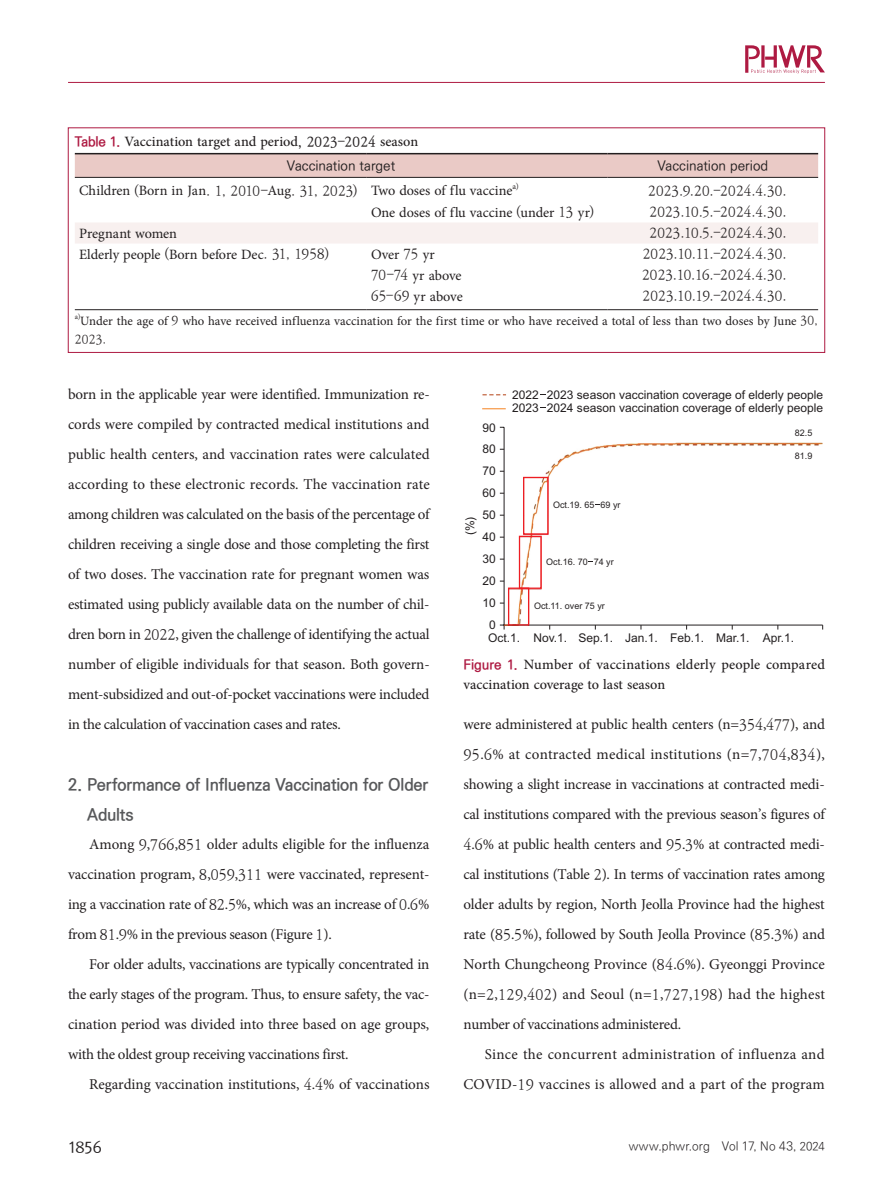
<style>
.page{position:relative;width:893px;height:1191px;background:#fff}
.page>*{position:absolute;margin:0;border:0;box-sizing:border-box;transform-origin:0 0}
.t1{font:700 16.5px/30px "Ko Pub World Dotum";letter-spacing:-.01em;color:#57585a}
.t2{font:15px/30px "Minion Pro";letter-spacing:-.02em;color:#231f20;text-align:justify}
.t3{font:15px/30px "Minion Pro";letter-spacing:.02em;color:#231f20;text-align:right}
.t4{font:15px "Rix M Go PM";color:#231f20}
.t5{font:14.25px "Minion Pro";letter-spacing:-.005em;color:#231f20}
.t6{font:500 14.25px/19.5px "Minion Pro";color:#231f20}
.t7{font:300 13.5px "Ko Pub World Batang";letter-spacing:.015em;color:#231f20}
.t8{font:500 13.5px "Ko Pub World Dotum";color:#231f20}
.t9{font:12.75px "Minion Pro";color:#231f20}
.t10{font:12px/21.9px "Arial";color:#231f20;text-align:justify}
.t11{font:300 12px "Ko Pub World Dotum";letter-spacing:.01em;color:#231f20}
.t12{font:300 12px "Ko Pub World Batang";color:#231f20}
.t13{font:9px "Arial";color:#231f20}
.t14{font:8.25px "Minion Pro";color:#231f20}
.t15{font:7.5px "Minion Pro";color:#231f20}
.s1{font-family:"Ko Pub World Dotum";font-weight:700;font-size:13.5px;color:#ae1a42}
.s2{font-family:"Ko Pub World Batang";font-size:13.5px}
.s3{font-family:"Ko Pub World Batang";font-weight:300;font-size:13.5px}
.s4{font-family:"Ko Pub World Batang";font-weight:300;font-size:7.8px}
.s5{font-family:"Ko Pub World Batang";font-weight:300;font-size:7.05px}
.s6{font-family:"Ko Pub World Batang";font-weight:300;font-size:12px}
.s7{font-family:"Ko Pub World Batang";font-weight:300;font-size:14.25px}
.s8{font-size:11.25px}
</style>
<div class="page">
<hr style="left:68px;top:82px;width:757px;height:1px;background:#ae1a42">
<svg style="left:745px;top:45px;width:80px;height:28px"></svg>
<svg style="left:75px;top:154px;width:743px;height:23px;background:#e5c5c2"></svg>
<div style="left:75px;top:223px;width:743px;height:20px;background:#f8f0ef"></div>
<hr style="left:75px;top:153px;width:292px;height:1px;background:#231f20">
<hr style="left:367px;top:153px;width:240px;height:1px;background:#231f20">
<hr style="left:607px;top:153px;width:211px;height:1px;background:#231f20">
<hr style="left:75px;top:177px;width:292px;height:1px;background:#231f20">
<hr style="left:367px;top:177px;width:240px;height:1px;background:#231f20">
<hr style="left:607px;top:177px;width:211px;height:1px;background:#231f20">
<hr style="left:75px;top:309px;width:292px;height:1px;background:#231f20">
<hr style="left:367px;top:309px;width:240px;height:1px;background:#231f20">
<hr style="left:607px;top:309px;width:211px;height:1px;background:#231f20">
<div style="left:68px;top:128px;width:757px;height:225px;border:1px solid #ae1a42"></div>
<svg style="left:499px;top:426px;width:324px;height:200px"></svg>
<svg style="left:482px;top:408px;width:24px;height:1px"></svg>
<svg style="left:482px;top:394px;width:24px;height:1px"></svg>
<svg style="left:518px;top:476px;width:31px;height:113px"></svg>
<div style="left:508px;top:587px;width:21px;height:38px;border:1px solid #ee1d23"></div>
<p class="t6" style="left:75px;top:132px;width:345px"><span class="s1">Table 1.</span> Vaccination target and period<span class="s2">, 2023–2024</span> season</p>
<p class="t8" style="left:287px;top:156px;width:110px">Vaccination target</p>
<p class="t8" style="left:657px;top:156px;width:112px">Vaccination period</p>
<p class="t5" style="left:79px;top:181px;width:435px">Children <span class="s3">(</span>Born in Jan<span class="s3">. 1, 2010–</span>Aug<span class="s3">. 31, 2023)</span> Two doses of flu vaccine</p>
<p class="t14" style="left:512px;top:181px;width:8px">a<span class="s4">)</span></p>
<p class="t7" style="left:648px;top:180px;width:140px">2023.9.20.–2024.4.30.</p>
<p class="t5" style="left:371px;top:202px;width:224px">One doses of flu vaccine <span class="s3">(</span>under <span class="s3">13</span> yr<span class="s3">)</span></p>
<p class="t7" style="left:649px;top:201px;width:139px">2023.10.5.–2024.4.30.</p>
<p class="t5" style="left:79px;top:223px;width:99px">Pregnant women</p>
<p class="t7" style="left:649px;top:223px;width:139px">2023.10.5.–2024.4.30.</p>
<p class="t5" style="left:79px;top:244px;width:251px">Elderly people <span class="s3">(</span>Born before Dec<span class="s3">. 31, 1958)</span></p>
<p class="t5" style="left:371px;top:244px;width:65px">Over <span class="s3">75</span> yr</p>
<p class="t7" style="left:643px;top:244px;width:146px">2023.10.11.–2024.4.30.</p>
<p class="t5" style="left:371px;top:266px;width:92px"><span class="s3">70–74</span> yr above</p>
<p class="t7" style="left:642px;top:265px;width:146px">2023.10.16.–2024.4.30.</p>
<p class="t5" style="left:371px;top:287px;width:93px"><span class="s3">65–69</span> yr above</p>
<p class="t7" style="left:643px;top:286px;width:146px">2023.10.19.–2024.4.30.</p>
<p class="t15" style="left:75px;top:311px;width:7px">a<span class="s5">)</span></p>
<p class="t9" style="left:80px;top:312px;width:739px">Under the age of <span class="s6">9</span> who have received influenza vaccination for the first time or who have received a total of less than two doses by June <span class="s6">30,</span></p>
<p class="t12" style="left:75px;top:331px;width:33px">2023.</p>
<p class="t2" style="left:68px;top:379px;width:363px">born in the applicable year were identified. Immunization re&shy;cords were compiled by contracted medical institutions and public health centers, and vaccination rates were calculated according to these electronic records. The vaccination rate among children was calculated on the basis of the percentage of children receiving a single dose and those completing the first of two doses. The vaccination rate for pregnant women was estimated using publicly available data on the number of chil&shy;dren born in <span class="s7">2022</span>, given the challenge of identifying the actual number of eligible individuals for that season. Both govern&shy;ment-subsidized and out-of-pocket vaccinations were included in the calculation of vaccination cases and rates.</p>
<p class="t1" style="left:87px;top:770px;width:343px;text-indent:-19px">2. Performance of Influenza Vaccination for Older<br>Adults</p>
<p class="t2" style="left:68px;top:829px;width:363px;text-indent:21px">Among <span class="s7">9</span>,<span class="s7">766</span>,<span class="s7">851</span> older adults eligible for the influenza vaccination program, <span class="s7">8</span>,<span class="s7">059</span>,<span class="s7">311</span> were vaccinated, represent&shy;ing a vaccination rate of <span class="s7">82</span>.<span class="s7">5</span>%, which was an increase of <span class="s7">0</span>.<span class="s7">6</span>% from <span class="s7">81</span>.<span class="s7">9</span>% in the previous season (Figure <span class="s7">1</span>).</p>
<p class="t2" style="left:68px;top:949px;width:363px;text-indent:21px">For older adults, vaccinations are typically concentrated in the early stages of the program. Thus, to ensure safety, the vac&shy;cination period was divided into three based on age groups, with the oldest group receiving vaccinations first.</p>
<p class="t2" style="left:89px;top:1069px;width:342px">Regarding vaccination institutions, <span class="s7">4</span>.<span class="s7">4</span>% of vaccinations</p>
<p class="t10" style="left:483px;top:416px;width:15px">90<br>80<br>70<br>60<br>50<br>40<br>30<br>20<br>10</p>
<p class="t10" style="left:459px;top:535px;width:20px;rotate:-90deg">(%)</p>
<p class="t10" style="left:489px;top:614px;width:8px">0</p>
<p class="t10" style="left:512px;top:388px;width:312px;line-height:13.4px">2022 2023 season vaccination coverage of elderly people<br>2023 2024 season vaccination coverage of elderly people</p>
<p class="t13" style="left:553px;top:500px;width:69px">Oct.19. 65 69 yr</p>
<p class="t13" style="left:546px;top:556px;width:69px">Oct.16. 70 74 yr</p>
<p class="t13" style="left:534px;top:600px;width:72px">Oct.11. over 75 yr</p>
<p class="t13" style="left:795px;top:428px;width:19px">82.5</p>
<p class="t13" style="left:795px;top:451px;width:19px">81.9</p>
<p class="t10" style="left:488px;top:627px;width:34px">Oct.1.</p>
<p class="t10" style="left:533px;top:627px;width:262px">Nov.1. Sep.1. Jan.1. Feb.1. Mar.1. Apr.1.</p>
<p class="t6" style="left:463px;top:655px;width:363px"><span class="s1">Figure 1.</span> Number of vaccinations elderly people compared vaccination coverage to last season</p>
<p class="t2" style="left:463px;top:709px;width:363px">were administered at public health centers (n=<span class="s7">354</span>,<span class="s7">477</span>), and <span class="s7">95</span>.<span class="s7">6</span>% at contracted medical institutions (n=<span class="s7">7</span>,<span class="s7">704</span>,<span class="s7">834</span>), showing a slight increase in vaccinations at contracted medi&shy;cal institutions compared with the previous season’s figures of <span class="s7">4</span>.<span class="s7">6</span>% at public health centers and <span class="s7">95</span>.<span class="s7">3</span>% at contracted medi&shy;cal institutions (Table <span class="s7">2</span>). In terms of vaccination rates among older adults by region, North Jeolla Province had the highest rate (<span class="s7">85</span>.<span class="s7">5</span>%), followed by South Jeolla Province (<span class="s7">85</span>.<span class="s7">3</span>%) and North Chungcheong Province (<span class="s7">84</span>.<span class="s7">6</span>%). Gyeonggi Province (n=<span class="s7">2</span>,<span class="s7">129</span>,<span class="s7">402</span>) and Seoul (n=<span class="s7">1</span>,<span class="s7">727</span>,<span class="s7">198</span>) had the highest number of vaccinations administered.</p>
<p class="t3" style="left:463px;top:1039px;width:363px">Since the concurrent administration of influenza and<br>COVID-<span class="s7">19</span> vaccines is allowed and a part of the program</p>
<p class="t4" style="left:68px;top:1139px;width:36px">1856</p>
<p class="t11" style="left:629px;top:1137px;width:198px">www.phwr.org Vol 17<span class="s8">,</span> No 43<span class="s8">, 2024</span></p>
</div>
